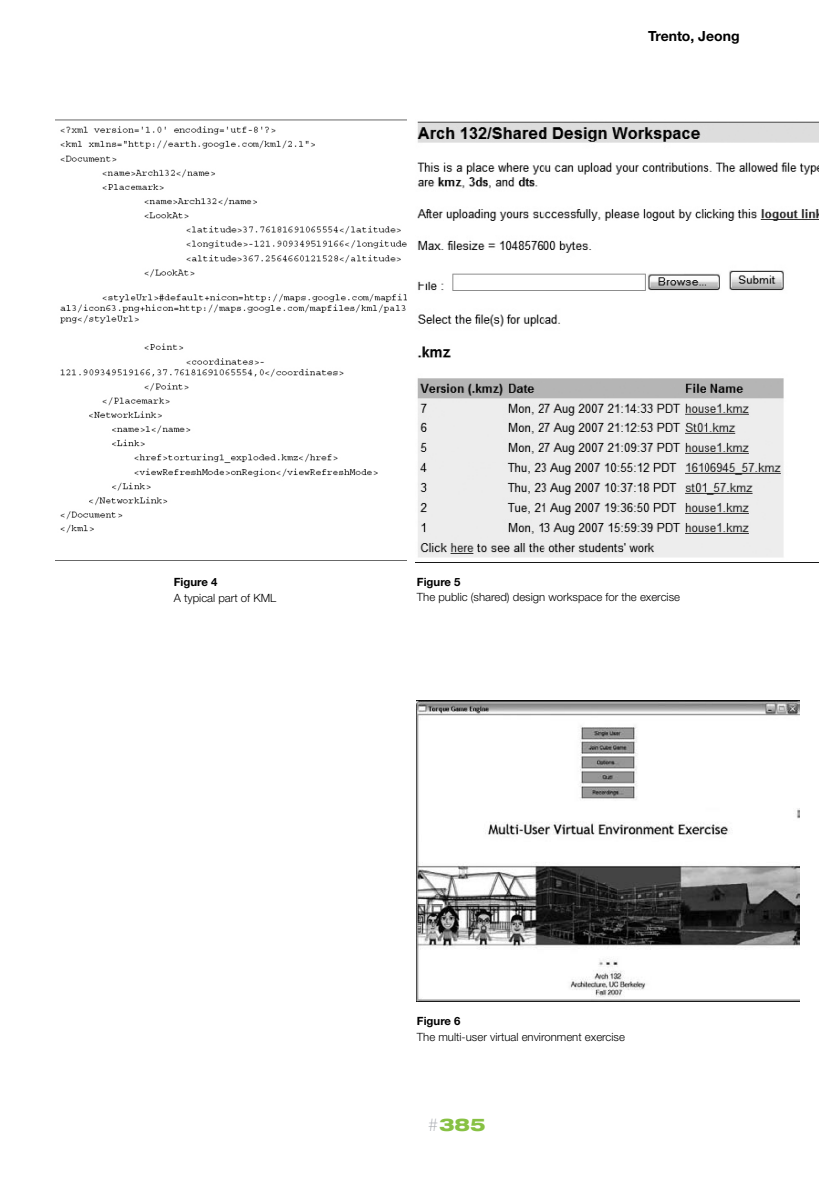
<style>
.page{position:relative;width:819px;height:1191px;background:#fff}
.page>*{position:absolute;margin:0;border:0;box-sizing:border-box;transform-origin:0 0}
.t1{font:800 expanded 17.5px "Helvetica Neue";color:#87c143}
.t2{font:700 14px "Helvetica Neue";color:#000}
.t3{font:300 11.38px "Helvetica Neue";color:#000}
.t4{font:700 11.38px "Helvetica Neue";color:#000}
.s1{font-weight:100;color:#a3a6ac}
</style>
<div class="page">
<img style="left:56px;top:119px;width:350px;height:442px">
<img style="left:415px;top:121px;width:404px;height:442px">
<img style="left:417px;top:701px;width:382px;height:300px">
<p class="t2" style="left:648px;top:28px;width:93px">Trento, Jeong</p>
<p class="t4" style="left:174px;top:574px;width:45px">Figure 4</p>
<p class="t3" style="left:174px;top:590px;width:104px">A typical part of KML</p>
<p class="t4" style="left:417px;top:574px;width:45px">Figure 5</p>
<p class="t3" style="left:417px;top:590px;width:264px">The public (shared) design workspace for the exercise</p>
<p class="t4" style="left:417px;top:1013px;width:45px">Figure 6</p>
<p class="t3" style="left:417px;top:1029px;width:209px">The multi-user virtual environment exercise</p>
<h1 class="t1" style="left:427px;top:1113px;width:59px"><span class="s1">#</span>385</h1>
</div>
